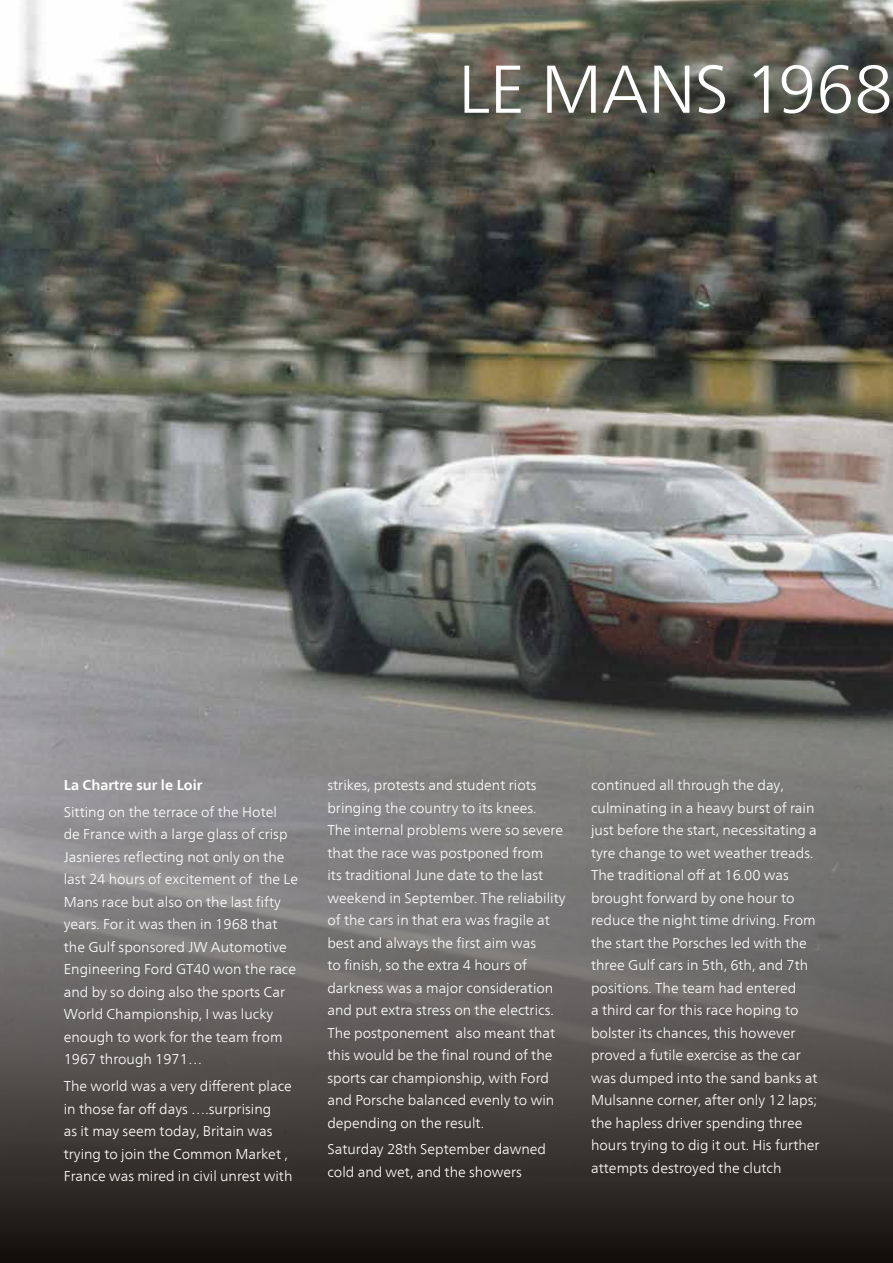
<style>
.page{position:relative;width:893px;height:1263px;background:#fff}
.page>*{position:absolute;margin:0;border:0;box-sizing:border-box;transform-origin:0 0}
.t1{font:300 67.5px "Frutiger Neue LT Com";letter-spacing:-.01em;color:#fff}
.t2{font:300 14.25px/22.5px "Frutiger Neue LT Com";color:#fff}
.t3{font:700 14.25px "Frutiger Neue LT Com";color:#fff}
</style>
<div class="page">
<img style="left:0;top:0;width:893px;height:649px">
<svg style="left:0;top:649px;width:893px;height:614px;background:#605d5c"></svg>
<h1 class="t1" style="left:458px;top:48px;width:437px">LE MANS 1968</h1>
<p class="t3" style="left:64px;top:776px;width:140px">La Chartre sur le Loir</p>
<p class="t2" style="left:64px;top:800px;width:236px">Sitting on the terrace of the Hotel<br>de France with a large glass of crisp<br>Jasnieres reflecting not only on the last 24 hours of excitement of the Le<br>Mans race but also on the last fifty years. For it was then in 1968 that the Gulf sponsored JW Automotive<br>Engineering Ford GT40 won the race and by so doing also the sports Car<br>World Championship, I was lucky enough to work for the team from<br>1967 through 1971…</p>
<p class="t2" style="left:64px;top:1075px;width:230px">The world was a very different place in those far off days ….surprising<br>as it may seem today, Britain was trying to join the Common Market , France was mired in civil unrest with</p>
<p class="t2" style="left:327px;top:774px;width:240px">strikes, protests and student riots bringing the country to its knees.<br>The internal problems were so severe that the race was postponed from<br>its traditional June date to the last weekend in September. The reliability of the cars in that era was fragile at best and always the first aim was<br>to finish, so the extra 4 hours of darkness was a major consideration and put extra stress on the electrics.<br>The postponement also meant that this would be the final round of the sports car championship, with Ford and Porsche balanced evenly to win depending on the result.</p>
<p class="t2" style="left:327px;top:1138px;width:220px">Saturday 28th September dawned cold and wet, and the showers</p>
<p class="t2" style="left:591px;top:774px;width:230px">continued all through the day, culminating in a heavy burst of rain just before the start, necessitating a tyre change to wet weather treads.<br>The traditional off at 16.00 was brought forward by one hour to reduce the night time driving. From the start the Porsches led with the three Gulf cars in 5th, 6th, and 7th positions. The team had entered<br>a third car for this race hoping to bolster its chances, this however proved a futile exercise as the car was dumped into the sand banks at Mulsanne corner, after only 12 laps; the hapless driver spending three hours trying to dig it out. His further attempts destroyed the clutch</p>
</div>
